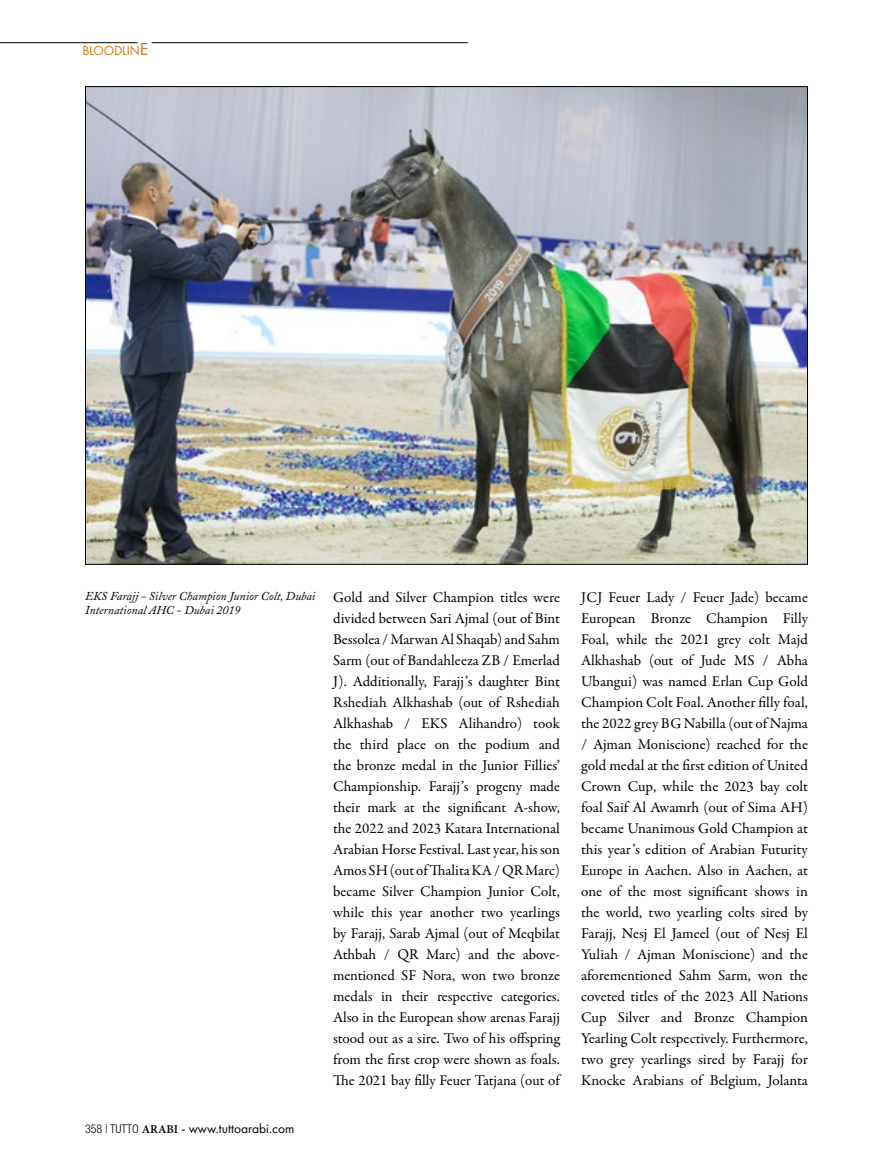
<style>
.page{position:relative;width:893px;height:1170px;background:#fff}
.page>*{position:absolute;margin:0;border:0;box-sizing:border-box;transform-origin:0 0}
.t1{font:15px/21px "Garamond Premr Pro";letter-spacing:-.005em;color:#000;text-align:justify}
.t2{font:13.5px "Futura PT";color:#000}
.t3{font:13.5px "Futura PT";letter-spacing:-.015em;color:#ce7717}
.t4{font:italic 12px/14.4px "Adobe Caslon";color:#000}
.s1{font-size:18px}
.s2{font-family:"Helvetica Neue LT Std";font-weight:300;font-stretch:condensed;font-size:12px}
.s3{font-family:"Minion Pro";font-weight:600;font-size:12px}
</style>
<div class="page">
<img style="left:87px;top:88px;width:719px;height:474px">
<hr style="left:152px;top:42px;width:316px;height:1px;background:#000">
<hr style="left:0;top:42px;width:137px;height:1px;background:#000">
<p class="t3" style="left:82px;top:43px;width:67px">BLOODLIN<span class="s1">E</span></p>
<p class="t4" style="left:85px;top:589px;width:232px">EKS Farajj - Silver Champion Junior Colt, Dubai<br>International AHC - Dubai 2019</p>
<p class="t1" style="left:333px;top:587px;width:228px">Gold and Silver Champion titles were divided between Sari Ajmal (out of Bint Bessolea / Marwan Al Shaqab) and Sahm Sarm (out of Bandahleeza ZB / Emerlad J). Additionally, Farajj’s daughter Bint Rshediah Alkhashab (out of Rshediah Alkhashab / EKS Alihandro) took the third place on the podium and the bronze medal in the Junior Fillies’ Championship. Farajj’s progeny made their mark at the significant A-show, the 2022 and 2023 Katara International Arabian Horse Festival. Last year, his son Amos SH (out of Thalita KA / QR Marc) became Silver Champion Junior Colt, while this year another two yearlings by Farajj, Sarab Ajmal (out of Meqbilat Athbah / QR Marc) and the above&shy;mentioned SF Nora, won two bronze medals in their respective categories.<br>Also in the European show arenas Farajj stood out as a sire. Two of his offspring from the first crop were shown as foals.<br>The 2021 bay filly Feuer Tatjana (out of</p>
<p class="t1" style="left:581px;top:587px;width:228px">JCJ Feuer Lady / Feuer Jade) became European Bronze Champion Filly Foal, while the 2021 grey colt Majd Alkhashab (out of Jude MS / Abha Ubangui) was named Erlan Cup Gold Champion Colt Foal. Another filly foal, the 2022 grey BG Nabilla (out of Najma / Ajman Moniscione) reached for the gold medal at the first edition of United Crown Cup, while the 2023 bay colt foal Saif Al Awamrh (out of Sima AH) became Unanimous Gold Champion at this year’s edition of Arabian Futurity Europe in Aachen. Also in Aachen, at one of the most significant shows in the world, two yearling colts sired by Farajj, Nesj El Jameel (out of Nesj El Yuliah / Ajman Moniscione) and the aforementioned Sahm Sarm, won the coveted titles of the 2023 All Nations Cup Silver and Bronze Champion Yearling Colt respectively. Furthermore, two grey yearlings sired by Farajj for Knocke Arabians of Belgium, Jolanta</p>
<p class="t2" style="left:85px;top:1119px;width:211px"><span class="s2">358 | TUTTO</span> <span class="s3">ARABI</span> - www.tuttoarabi.com</p>
</div>
